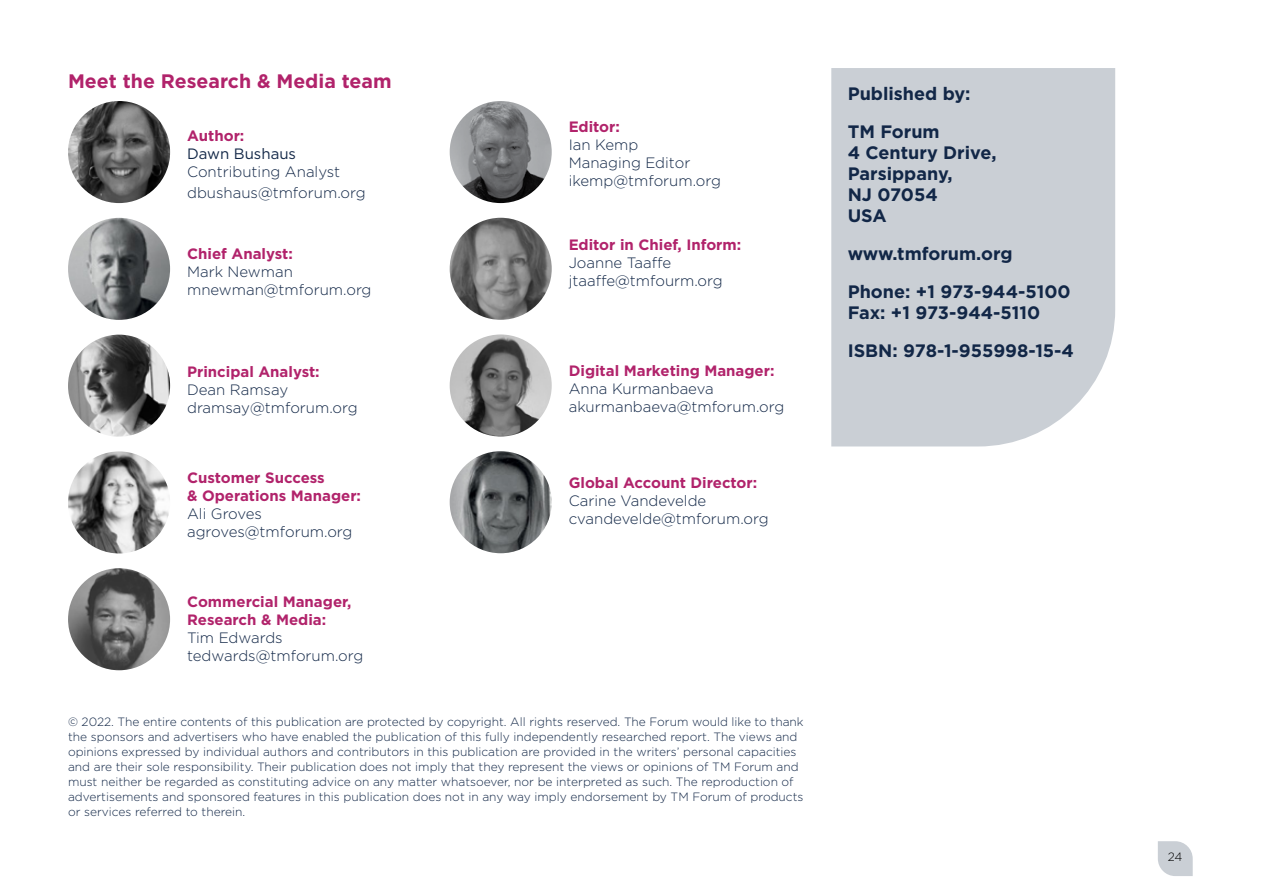
<style>
.page{position:relative;width:1263px;height:893px;background:#fff}
.page>*{position:absolute;margin:0;border:0;box-sizing:border-box;transform-origin:0 0}
.t1{font:700 19.5px "Gotham";color:#b1236b}
.t2{font:700 18px/38px "Gotham";color:#122747}
.t3{font:300 15px/18px "Gotham";color:#122747}
.t4{font:700 15px/18px "Gotham";color:#b1236b}
.t5{font:15px "Gotham";color:#122747}
.t6{font:300 12px/15px "Gotham";color:#122747}
.t7{font:300 12px "Gotham";color:#000}
</style>
<div class="page">
<svg style="left:1158px;top:841px;width:35px;height:35px"></svg>
<div style="left:831px;top:68px;width:284px;height:378px;background:#cacfd5"></div>
<img style="left:68px;top:335px;width:102px;height:102px;border-radius:51px">
<img style="left:68px;top:218px;width:102px;height:102px;border-radius:51px">
<img style="left:68px;top:451px;width:102px;height:102px;border-radius:51px">
<img style="left:68px;top:568px;width:102px;height:102px;border-radius:51px">
<img style="left:450px;top:101px;width:102px;height:102px;border-radius:51px">
<img style="left:450px;top:218px;width:102px;height:102px;border-radius:51px">
<img style="left:450px;top:334px;width:102px;height:103px;border-radius:51px">
<img style="left:450px;top:451px;width:102px;height:102px;border-radius:51px">
<img style="left:68px;top:101px;width:102px;height:102px;border-radius:51px">
<h1 class="t1" style="left:68px;top:68px;width:325px">Meet the Research &amp; Media team</h1>
<p class="t4" style="left:187px;top:127px;width:59px">Author:</p>
<p class="t5" style="left:187px;top:144px;width:110px">Dawn Bushaus</p>
<p class="t3" style="left:187px;top:161px;width:180px;line-height:21px">Contributing Analyst dbushaus@tmforum.org</p>
<p class="t4" style="left:187px;top:244px;width:107px">Chief Analyst:</p>
<p class="t3" style="left:187px;top:262px;width:186px">Mark Newman mnewman@tmforum.org</p>
<p class="t4" style="left:187px;top:362px;width:134px">Principal Analyst:</p>
<p class="t3" style="left:187px;top:380px;width:172px">Dean Ramsay dramsay@tmforum.org</p>
<p class="t4" style="left:187px;top:468px;width:175px">Customer Success<br>&amp; Operations Manager:</p>
<p class="t3" style="left:187px;top:504px;width:167px">Ali Groves agroves@tmforum.org</p>
<p class="t4" style="left:187px;top:592px;width:166px">Commercial Manager,<br>Research &amp; Media:</p>
<p class="t3" style="left:187px;top:628px;width:178px">Tim Edwards tedwards@tmforum.org</p>
<p class="t4" style="left:569px;top:117px;width:53px">Editor:</p>
<p class="t3" style="left:569px;top:135px;width:154px">Ian Kemp<br>Managing Editor ikemp@tmforum.org</p>
<p class="t4" style="left:569px;top:235px;width:174px">Editor in Chief, Inform:</p>
<p class="t3" style="left:569px;top:253px;width:156px">Joanne Taaffe jtaaffe@tmfourm.org</p>
<p class="t4" style="left:569px;top:361px;width:207px">Digital Marketing Manager:</p>
<p class="t3" style="left:569px;top:379px;width:217px">Anna Kurmanbaeva akurmanbaeva@tmforum.org</p>
<p class="t4" style="left:569px;top:473px;width:190px">Global Account Director:</p>
<p class="t3" style="left:569px;top:491px;width:201px">Carine Vandevelde cvandevelde@tmforum.org</p>
<p class="t6" style="left:68px;top:714px;width:737px">© 2022. The entire contents of this publication are protected by copyright. All rights reserved. The Forum would like to thank the sponsors and advertisers who have enabled the publication of this fully independently researched report. The views and opinions expressed by individual authors and contributors in this publication are provided in the writers’ personal capacities and are their sole responsibility. Their publication does not imply that they represent the views or opinions of TM Forum and must neither be regarded as constituting advice on any matter whatsoever, nor be interpreted as such. The reproduction of advertisements and sponsored features in this publication does not in any way imply endorsement by TM Forum of products or services referred to therein.</p>
<h2 class="t2" style="left:848px;top:74px;width:124px">Published by:<br>TM Forum</h2>
<h2 class="t2" style="left:848px;top:142px;width:150px;line-height:21px">4 Century Drive,<br>Parsippany,<br>NJ 07054<br>USA</h2>
<h2 class="t2" style="left:848px;top:234px;width:225px">www.tmforum.org<br>Phone: +1 973-944-5100</h2>
<h2 class="t2" style="left:848px;top:293px;width:228px">Fax: +1 973-944-5110<br>ISBN: 978-1-955998-15-4</h2>
<p class="t7" style="left:1168px;top:849px;width:16px">24</p>
</div>
